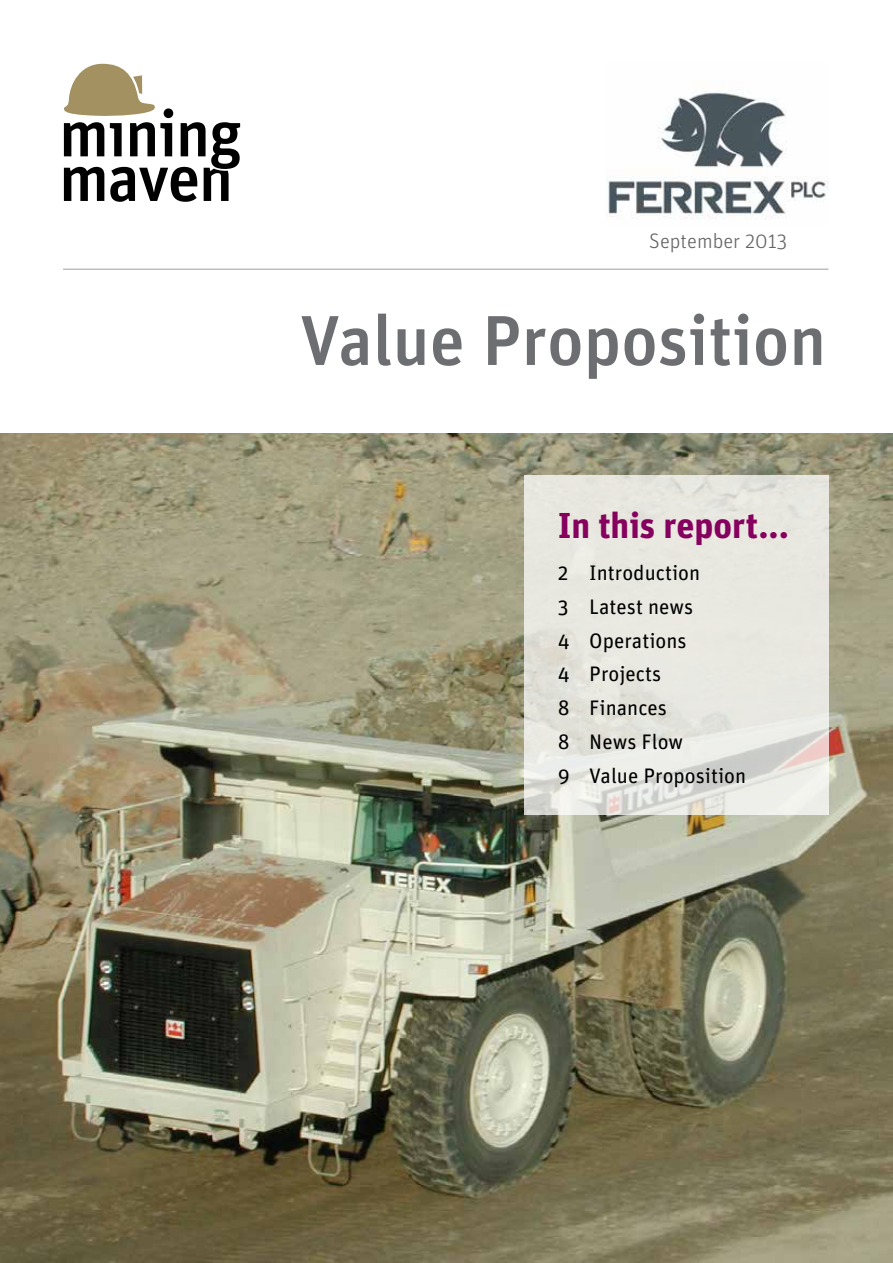
<style>
.page{position:relative;width:893px;height:1263px;background:#fff}
.page>*{position:absolute;margin:0;border:0;box-sizing:border-box;transform-origin:0 0}
.t1{font:500 70.5px "Unit";color:#6d6e71}
.t2{font:700 36px "Unit";color:#86005e}
.t3{font:21px/33.8px "Unit";color:#000}
.t4{font:300 21px "Unit";color:#636466}
</style>
<div class="page">
<img style="left:0;top:433px;width:893px;height:830px">
<svg style="left:64px;top:64px;width:176px;height:138px"></svg>
<img style="left:605px;top:89px;width:223px;height:130px">
<hr style="left:63px;top:268px;width:765px;height:2px;background:#bcbec0">
<svg style="left:524px;top:475px;width:305px;height:339px;fill:#e8e8e0"></svg>
<p class="t4" style="left:649px;top:229px;width:140px">September 2013</p>
<h1 class="t1" style="left:300px;top:298px;width:528px">Value Proposition</h1>
<h2 class="t2" style="left:558px;top:503px;width:233px">In this report...</h2>
<p class="t3" style="left:558px;top:556px;width:190px">2 Introduction<br>3 Latest news<br>4 Operations<br>4 Projects<br>8 Finances<br>8 News Flow<br>9 Value Proposition</p>
</div>
